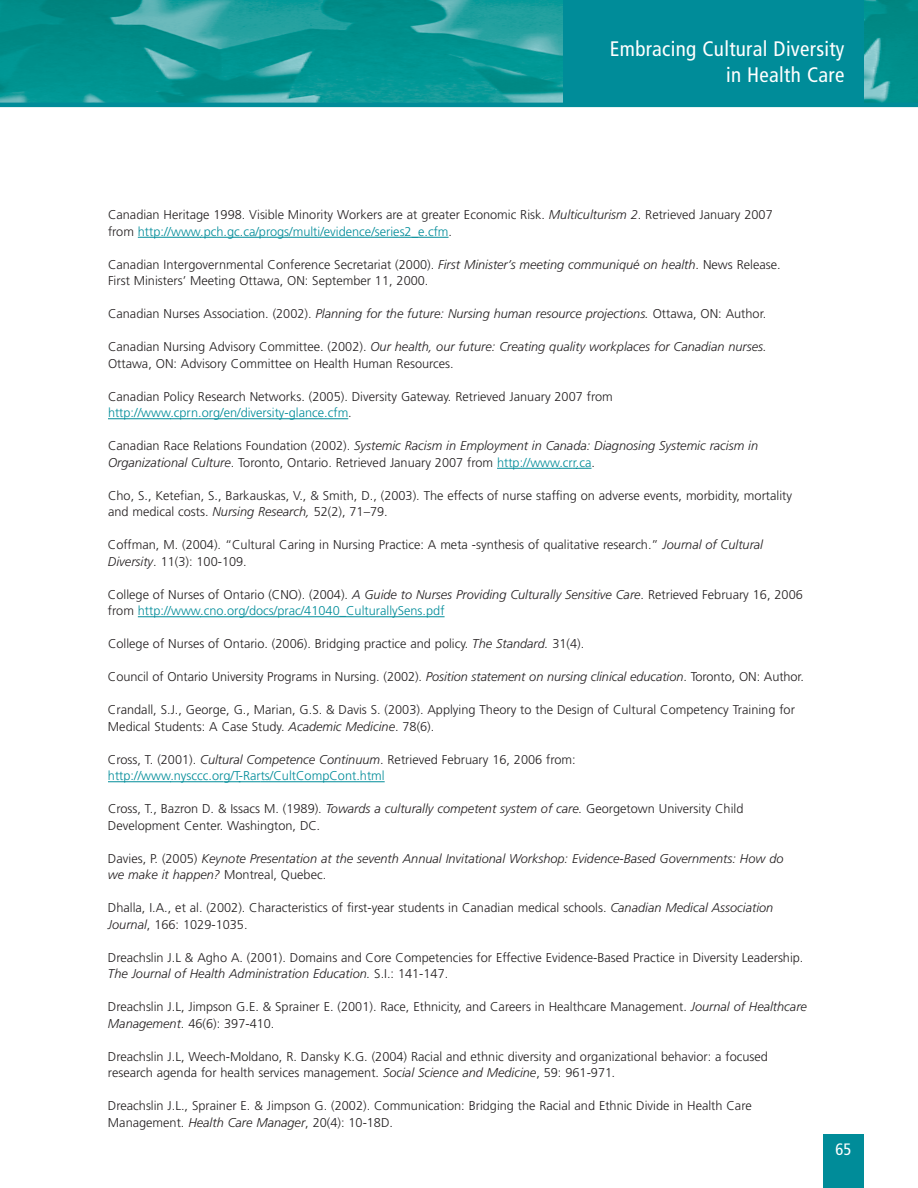
<style>
.page{position:relative;width:918px;height:1188px;background:#fff}
.page>*{position:absolute;margin:0;border:0;box-sizing:border-box;transform-origin:0 0}
.t1{font:condensed 21px/25.5px "Frutiger";letter-spacing:.015em;color:#fff;text-align:right}
.t2{font:condensed 16.5px "Frutiger";color:#fff}
.t3{font:300 12.75px/16.5px "Frutiger";color:#231f20}
.t4{font:italic 300 12.75px/16.5px "Frutiger";color:#231f20}
.t5{font:300 12.75px/16.5px "Frutiger";color:#008c99}
.s1{font-style:italic}
.s2{color:#008c99}
.s3{font-style:normal}
.s4{font-style:normal;color:#008c99}
.s5{color:#231f20}
.s6{font-style:italic;color:#231f20}
</style>
<div class="page">
<img style="left:0;top:0;width:918px;height:103px">
<div style="left:564px;top:0;width:300px;height:106px;background:#008c99"></div>
<hr style="left:0;top:103px;width:918px;height:4px;background:#008c99">
<div style="left:824px;top:1134px;width:40px;height:54px;background:#008c99"></div>
<hr style="left:138px;top:237px;width:63px;height:1px;background:#008c99">
<hr style="left:200px;top:237px;width:70px;height:1px;background:#008c99">
<hr style="left:270px;top:237px;width:179px;height:1px;background:#008c99">
<hr style="left:108px;top:418px;width:63px;height:1px;background:#008c99">
<svg style="left:170px;top:418px;width:43px;height:1px"></svg>
<hr style="left:213px;top:418px;width:135px;height:1px;background:#008c99">
<hr style="left:497px;top:468px;width:63px;height:1px;background:#008c99">
<svg style="left:559px;top:468px;width:33px;height:1px"></svg>
<hr style="left:138px;top:616px;width:63px;height:1px;background:#008c99">
<hr style="left:200px;top:616px;width:38px;height:1px;background:#008c99">
<hr style="left:238px;top:616px;width:207px;height:1px;background:#008c99">
<hr style="left:108px;top:781px;width:63px;height:1px;background:#008c99">
<hr style="left:170px;top:781px;width:53px;height:1px;background:#008c99">
<svg style="left:223px;top:781px;width:38px;height:1px"></svg>
<hr style="left:261px;top:781px;width:124px;height:1px;background:#008c99">
<h1 class="t1" style="left:610px;top:38px;width:236px">Embracing Cultural Diversity in Health Care</h1>
<p class="t3" style="left:108px;top:208px;width:666px">Canadian Heritage 1998. Visible Minority Workers are at greater Economic Risk. <span class="s1">Multiculturism 2</span>. Retrieved January 2007 from <span class="s2">http://www.pch.gc.ca/progs/multi/evidence/series2_e.cfm</span>.</p>
<p class="t3" style="left:108px;top:257px;width:674px">Canadian Intergovernmental Conference Secretariat (2000). <span class="s1">First Minister’s meeting communiqué on health</span>. News Release.<br>First Ministers’ Meeting Ottawa, ON: September 11, 2000.</p>
<p class="t4" style="left:108px;top:307px;width:660px"><span class="s3">Canadian Nurses Association. (2002).</span> Planning for the future: Nursing human resource projections. <span class="s3">Ottawa, ON: Author.</span></p>
<p class="t3" style="left:108px;top:340px;width:660px">Canadian Nursing Advisory Committee. (2002). <span class="s1">Our health, our future: Creating quality workplaces for Canadian nurses.<br></span>Ottawa, ON: Advisory Committee on Health Human Resources.</p>
<p class="t3" style="left:108px;top:389px;width:506px">Canadian Policy Research Networks. (2005). Diversity Gateway. Retrieved January 2007 from <span class="s2">http://www.cprn.org/en/diversity-glance.cfm</span>.</p>
<p class="t4" style="left:108px;top:439px;width:652px"><span class="s3">Canadian Race Relations Foundation (2002).</span> Systemic Racism in Employment in Canada: Diagnosing Systemic racism in<br>Organizational Culture<span class="s3">. Toronto, Ontario. Retrieved January 2007 from</span> <span class="s4">http://www.crr.ca</span><span class="s3">.</span></p>
<p class="t3" style="left:108px;top:488px;width:686px">Cho, S., Ketefian, S., Barkauskas, V., &amp; Smith, D., (2003). The effects of nurse staffing on adverse events, morbidity, mortality and medical costs. <span class="s1">Nursing Research,</span> 52(2), 71–79.</p>
<p class="t3" style="left:108px;top:538px;width:657px">Coffman, M. (2004). “Cultural Caring in Nursing Practice: A meta -synthesis of qualitative research.” <span class="s1">Journal of Cultural<br>Diversity</span>. 11(3): 100-109.</p>
<p class="t3" style="left:108px;top:587px;width:696px">College of Nurses of Ontario (CNO). (2004). <span class="s1">A Guide to Nurses Providing Culturally Sensitive Care</span>. Retrieved February 16, 2006 from <span class="s2">http://www.cno.org/docs/prac/41040_CulturallySens.pdf</span></p>
<p class="t3" style="left:108px;top:637px;width:478px">College of Nurses of Ontario. (2006). Bridging practice and policy. <span class="s1">The Standard.</span> 31(4).</p>
<p class="t3" style="left:108px;top:670px;width:698px">Council of Ontario University Programs in Nursing. (2002). <span class="s1">Position statement on nursing clinical education</span>. Toronto, ON: Author.</p>
<p class="t3" style="left:108px;top:703px;width:688px">Crandall, S.J., George, G., Marian, G.S. &amp; Davis S. (2003). Applying Theory to the Design of Cultural Competency Training for<br>Medical Students: A Case Study. <span class="s1">Academic Medicine</span>. 78(6).</p>
<p class="t5" style="left:108px;top:752px;width:469px"><span class="s5">Cross, T. (2001).</span> <span class="s6">Cultural Competence Continuum</span><span class="s5">. Retrieved February 16, 2006 from: </span>http://www.nysccc.org/T-Rarts/CultCompCont.html</p>
<p class="t3" style="left:108px;top:802px;width:637px">Cross, T., Bazron D. &amp; Issacs M. (1989). <span class="s1">Towards a culturally competent system of care.</span> Georgetown University Child<br>Development Center. Washington, DC<span class="s1">.</span></p>
<p class="t4" style="left:108px;top:851px;width:677px"><span class="s3">Davies, P. (2005)</span> Keynote Presentation at the seventh Annual Invitational Workshop: Evidence-Based Governments: How do we make it happen? <span class="s3">Montreal, Quebec.</span></p>
<p class="t3" style="left:108px;top:901px;width:667px">Dhalla, I.A., et al. (2002). Characteristics of first-year students in Canadian medical schools. <span class="s1">Canadian Medical Association<br>Journal</span>, 166: 1029-1035.</p>
<p class="t3" style="left:108px;top:950px;width:697px">Dreachslin J.L &amp; Agho A. (2001). Domains and Core Competencies for Effective Evidence-Based Practice in Diversity Leadership.<br><span class="s1">The Journal of Health Administration Education.</span> S.I.: 141-147.</p>
<p class="t3" style="left:108px;top:1000px;width:700px">Dreachslin J.L, Jimpson G.E. &amp; Sprainer E. (2001). Race, Ethnicity, and Careers in Healthcare Management. <span class="s1">Journal of Healthcare<br>Management</span>. 46(6): 397-410.</p>
<p class="t3" style="left:108px;top:1049px;width:662px">Dreachslin J.L, Weech-Moldano, R. Dansky K.G. (2004) Racial and ethnic diversity and organizational behavior: a focused research agenda for health services management. <span class="s1">Social Science and Medicine</span>, 59: 961-971<span class="s1">.</span></p>
<p class="t3" style="left:108px;top:1099px;width:645px">Dreachslin J.L., Sprainer E. &amp; Jimpson G. (2002). Communication: Bridging the Racial and Ethnic Divide in Health Care<br>Management. <span class="s1">Health Care Manager</span>, 20(4): 10-18D.</p>
<p class="t2" style="left:835px;top:1143px;width:18px">65</p>
</div>
